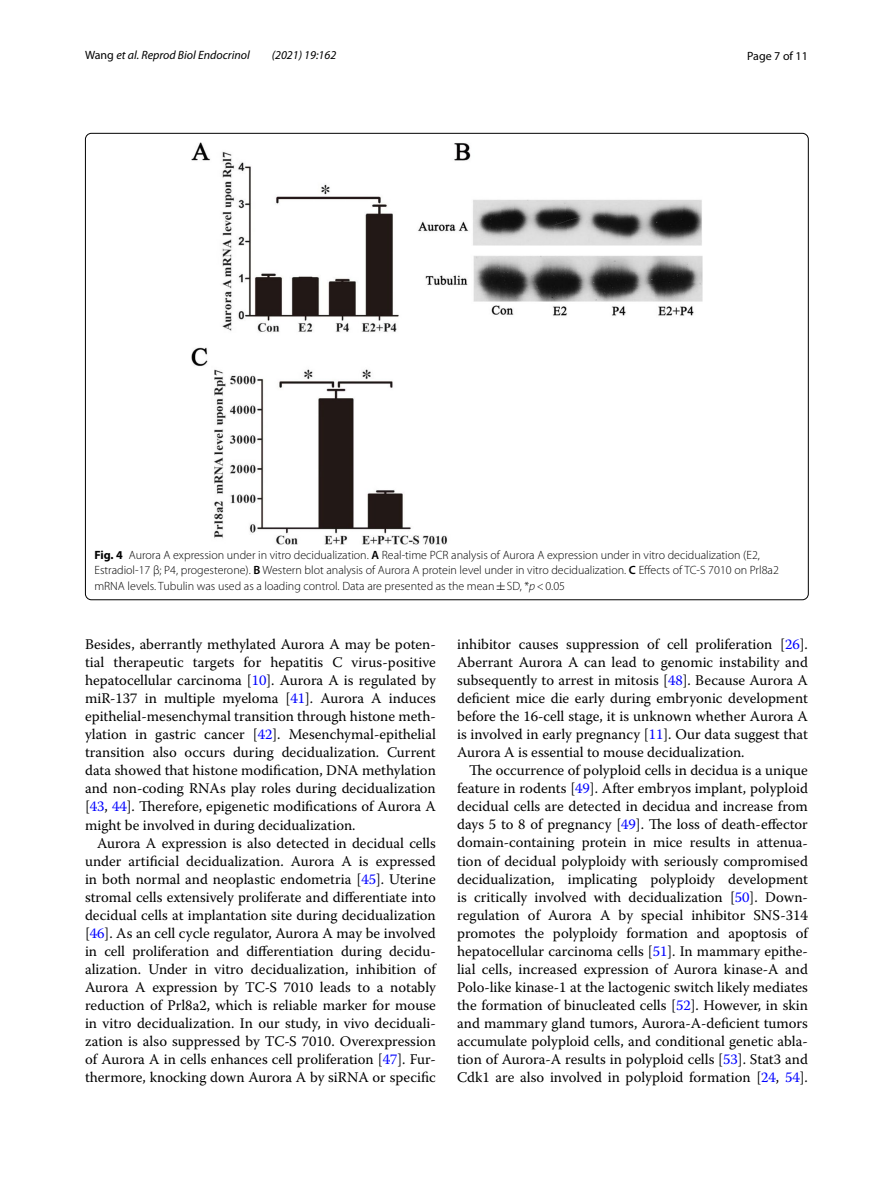
<style>
.page{position:relative;width:893px;height:1187px;background:#fff}
.page>*{position:absolute;margin:0;border:0;box-sizing:border-box;transform-origin:0 0}
.t1{font:14.7px/18px "Warnock Pro";color:#000;text-align:justify}
.t2{font:300 12px/15px "Myriad Pro";color:#000}
.t3{font:italic 12px "Myriad Pro";color:#000}
.t4{font:12px "Myriad Pro";color:#000}
.s1{font-style:normal}
.s2{font-weight:700}
.s3{font-weight:600}
.s4{font-family:"MTSY";font-weight:400}
.s5{font-style:italic}
.s6{color:#00f}
</style>
<div class="page">
<img style="left:192px;top:142px;width:510px;height:402px">
<p class="t3" style="left:85px;top:48px;width:166px"><span class="s1">Wang</span> et al. Reprod Biol Endocrinol</p>
<p class="t3" style="left:272px;top:48px;width:66px">(2021) 19:162</p>
<p class="t4" style="left:747px;top:48px;width:62px">Page 7 of 11</p>
<p class="t2" style="left:94px;top:548px;width:686px"><span class="s2">Fig. 4</span> Aurora A expression under in vitro decidualization. <span class="s3">A</span> Real-time PCR analysis of Aurora A expression under in vitro decidualization (E2,<br>Estradiol-17 β; P4, progesterone). <span class="s3">B</span> Western blot analysis of Aurora A protein level under in vitro decidualization. <span class="s3">C</span> Effects of TC-S 7010 on Prl8a2 mRNA levels. Tubulin was used as a loading control. Data are presented as the mean<span class="s4">±</span>SD, *<span class="s5">p</span>&lt;0.05</p>
<p class="t1" style="left:85px;top:635px;width:352px">Besides, aberrantly methylated Aurora A may be poten&shy;tial therapeutic targets for hepatitis C virus-positive hepatocellular carcinoma [<span class="s6">10</span>]. Aurora A is regulated by miR-137 in multiple myeloma [<span class="s6">41</span>]. Aurora A induces epithelial-mesenchymal transition through histone meth&shy;ylation in gastric cancer [<span class="s6">42</span>]. Mesenchymal-epithelial transition also occurs during decidualization. Current data showed that histone modification, DNA methylation and non-coding RNAs play roles during decidualization [<span class="s6">43</span>, <span class="s6">44</span>]. Therefore, epigenetic modifications of Aurora A might be involved in during decidualization.</p>
<p class="t1" style="left:85px;top:833px;width:352px;text-indent:12px">Aurora A expression is also detected in decidual cells under artificial decidualization. Aurora A is expressed in both normal and neoplastic endometria [<span class="s6">45</span>]. Uterine stromal cells extensively proliferate and differentiate into decidual cells at implantation site during decidualization [<span class="s6">46</span>]. As an cell cycle regulator, Aurora A may be involved in cell proliferation and differentiation during decidu&shy;alization. Under in vitro decidualization, inhibition of Aurora A expression by TC-S 7010 leads to a notably reduction of Prl8a2, which is reliable marker for mouse in vitro decidualization. In our study, in vivo deciduali&shy;zation is also suppressed by TC-S 7010. Overexpression of Aurora A in cells enhances cell proliferation [<span class="s6">47</span>]. Fur&shy;thermore, knocking down Aurora A by siRNA or specific</p>
<p class="t1" style="left:457px;top:635px;width:352px">inhibitor causes suppression of cell proliferation [<span class="s6">26</span>].<br>Aberrant Aurora A can lead to genomic instability and subsequently to arrest in mitosis [<span class="s6">48</span>]. Because Aurora A deficient mice die early during embryonic development before the 16-cell stage, it is unknown whether Aurora A is involved in early pregnancy [<span class="s6">11</span>]. Our data suggest that Aurora A is essential to mouse decidualization.</p>
<p class="t1" style="left:457px;top:761px;width:352px;text-indent:12px">The occurrence of polyploid cells in decidua is a unique feature in rodents [<span class="s6">49</span>]. After embryos implant, polyploid decidual cells are detected in decidua and increase from days 5 to 8 of pregnancy [<span class="s6">49</span>]. The loss of death-effector domain-containing protein in mice results in attenua&shy;tion of decidual polyploidy with seriously compromised decidualization, implicating polyploidy development is critically involved with decidualization [<span class="s6">50</span>]. Down&shy;regulation of Aurora A by special inhibitor SNS-314 promotes the polyploidy formation and apoptosis of hepatocellular carcinoma cells [<span class="s6">51</span>]. In mammary epithe&shy;lial cells, increased expression of Aurora kinase-A and Polo-like kinase-1 at the lactogenic switch likely mediates the formation of binucleated cells [<span class="s6">52</span>]. However, in skin and mammary gland tumors, Aurora-A-deficient tumors accumulate polyploid cells, and conditional genetic abla&shy;tion of Aurora-A results in polyploid cells [<span class="s6">53</span>]. Stat3 and Cdk1 are also involved in polyploid formation [<span class="s6">24</span>, <span class="s6">54</span>].</p>
</div>
